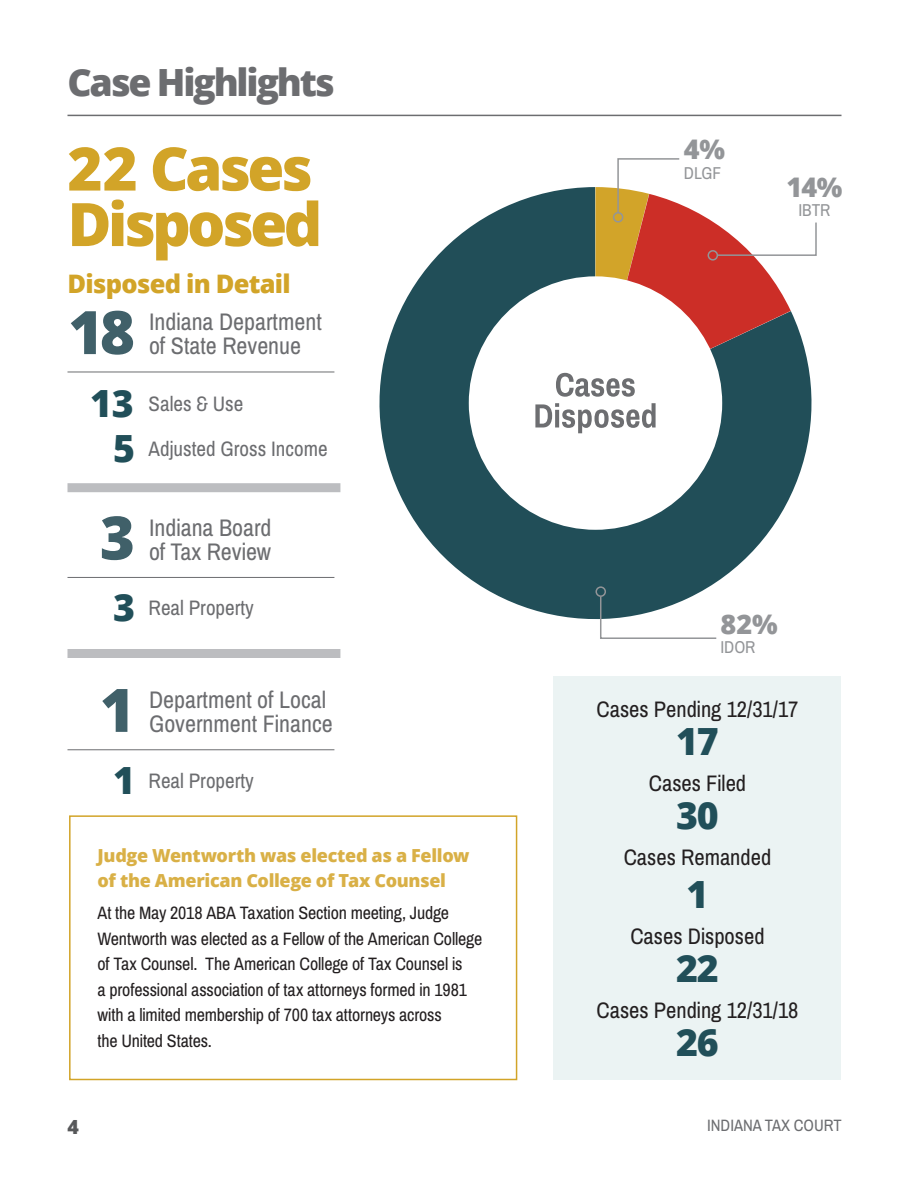
<style>
.page{position:relative;width:918px;height:1188px;background:#fff}
.page>*{position:absolute;margin:0;border:0;box-sizing:border-box;transform-origin:0 0}
.Grapher_Column_Heads{font:800 60px/55.5px "Open Sans";letter-spacing:-.06em;color:#d2a428}
.Grapher_Column_Heads-2{font:800 60px "Open Sans";color:#406069}
.Grapher_Column_Heads-3{font:800 37.5px "Open Sans";letter-spacing:-.06em;color:#6c6d70}
.Grapher_Column_Heads-4{font:800 37.5px "Open Sans";letter-spacing:-.03em;color:#214f59}
.Grapher_Copy{font:800 27px "Open Sans";color:#939598}
.Grapher_Column_Heads-5{font:800 25.5px "Open Sans";letter-spacing:-.03em;color:#d2a428}
.Grapher_Column_Heads-6{font:24px/24px "Archivo Narrow";color:#6c6d70}
.Grapher_Copy-2{font:22.5px "Archivo Narrow";color:#231f20}
.Grapher_Column_Heads-7{font:21px "Archivo Narrow";color:#6c6d70}
.t1{font:800 19.5px "Open Sans";color:#57585a}
.Grapher_Copy-3{font:18px/25.5px "Archivo Narrow";letter-spacing:-.01em;color:#231f20}
.Grapher_Column_Heads-8{font:800 18px/25.5px "Open Sans";letter-spacing:-.02em;color:#d9b046}
.Grapher_Copy-4{font:17.25px "Archivo Narrow";letter-spacing:-.005em;color:#939598}
.t2{font:16.5px "Archivo Narrow";color:#6c6d70}
</style>
<div class="page">
<hr style="left:68px;top:115px;width:774px;height:1px;background:#6c6d70">
<hr style="left:68px;top:372px;width:266px;height:1px;background:#6c6d70">
<hr style="left:68px;top:577px;width:266px;height:1px;background:#6c6d70">
<hr style="left:68px;top:749px;width:266px;height:1px;background:#6c6d70">
<div style="left:68px;top:483px;width:272px;height:9px;background:#bcbdc0"></div>
<div style="left:68px;top:649px;width:272px;height:9px;background:#bcbdc0"></div>
<div style="left:554px;top:677px;width:288px;height:403px;background:#ebf3f3"></div>
<div style="left:69px;top:815px;width:448px;height:265px;border:2px solid #d2a428"></div>
<svg style="left:380px;top:195px;width:155px;height:416px;fill:#214e58"></svg>
<div style="left:469px;top:276px;width:253px;height:254px;background:#fff;border-radius:50%"></div>
<svg style="left:535px;top:158px;width:282px;height:481px"></svg>
<p class="Grapher_Column_Heads-3" style="left:68px;top:54px;width:269px">Case Highlights</p>
<p class="Grapher_Column_Heads" style="left:68px;top:138px;width:256px">22 Cases<br>Disposed</p>
<p class="Grapher_Column_Heads-5" style="left:68px;top:264px;width:225px">Disposed in Detail</p>
<p class="Grapher_Column_Heads-6" style="left:149px;top:310px;width:174px">Indiana Department of State Revenue</p>
<p class="Grapher_Column_Heads-2" style="left:68px;top:287px;width:68px">18</p>
<p class="Grapher_Column_Heads-4" style="left:90px;top:375px;width:45px">13</p>
<p class="Grapher_Column_Heads-7" style="left:149px;top:391px;width:96px">Sales &amp; Use</p>
<p class="Grapher_Column_Heads-4" style="left:113px;top:420px;width:23px">5</p>
<p class="Grapher_Column_Heads-7" style="left:149px;top:436px;width:180px">Adjusted Gross Income</p>
<p class="Grapher_Column_Heads-2" style="left:100px;top:492px;width:37px">3</p>
<p class="Grapher_Column_Heads-6" style="left:149px;top:516px;width:124px">Indiana Board of Tax Review</p>
<p class="Grapher_Column_Heads-4" style="left:113px;top:579px;width:23px">3</p>
<p class="Grapher_Column_Heads-7" style="left:149px;top:595px;width:107px">Real Property</p>
<p class="Grapher_Column_Heads-2" style="left:100px;top:664px;width:37px">1</p>
<p class="Grapher_Column_Heads-6" style="left:149px;top:688px;width:185px">Department of Local<br>Government Finance</p>
<p class="Grapher_Column_Heads-4" style="left:113px;top:752px;width:23px">1</p>
<p class="Grapher_Column_Heads-7" style="left:149px;top:768px;width:107px">Real Property</p>
<p class="Grapher_Column_Heads-8" style="left:98px;top:841px;width:374px">Judge Wentworth was elected as a Fellow of the American College of Tax Counsel</p>
<p class="Grapher_Copy-3" style="left:98px;top:901px;width:386px">At the May 2018 ABA Taxation Section meeting, Judge Wentworth was elected as a Fellow of the American College of Tax Counsel. The American College of Tax Counsel is<br>a professional association of tax attorneys formed in 1981 with a limited membership of 700 tax attorneys across<br>the United States.</p>
<p class="Grapher_Copy" style="left:684px;top:129px;width:43px">4%</p>
<p class="Grapher_Copy-4" style="left:684px;top:162px;width:39px">DLGF</p>
<p class="Grapher_Copy" style="left:786px;top:167px;width:58px">14%</p>
<p class="Grapher_Copy-4" style="left:798px;top:200px;width:34px">IBTR</p>
<p class="Grapher_Copy" style="left:720px;top:604px;width:59px">82%</p>
<p class="Grapher_Copy-4" style="left:720px;top:637px;width:37px">IDOR</p>
<p class="Grapher_Copy-2" style="left:596px;top:695px;width:204px">Cases Pending 12/31/17</p>
<p class="Grapher_Column_Heads-4" style="left:676px;top:713px;width:44px">17</p>
<p class="Grapher_Copy-2" style="left:649px;top:769px;width:99px">Cases Filed</p>
<p class="Grapher_Column_Heads-4" style="left:676px;top:787px;width:44px">30</p>
<p class="Grapher_Copy-2" style="left:624px;top:844px;width:149px">Cases Remanded</p>
<p class="Grapher_Column_Heads-4" style="left:687px;top:866px;width:23px">1</p>
<p class="Grapher_Copy-2" style="left:630px;top:922px;width:136px">Cases Disposed</p>
<p class="Grapher_Column_Heads-4" style="left:676px;top:940px;width:44px">22</p>
<p class="Grapher_Copy-2" style="left:596px;top:997px;width:204px">Cases Pending 12/31/18</p>
<p class="Grapher_Column_Heads-4" style="left:676px;top:1014px;width:44px">26</p>
<p class="t1" style="left:68px;top:1112px;width:13px">4</p>
<p class="t2" style="left:707px;top:1115px;width:136px">INDIANA TAX COURT</p>
</div>
